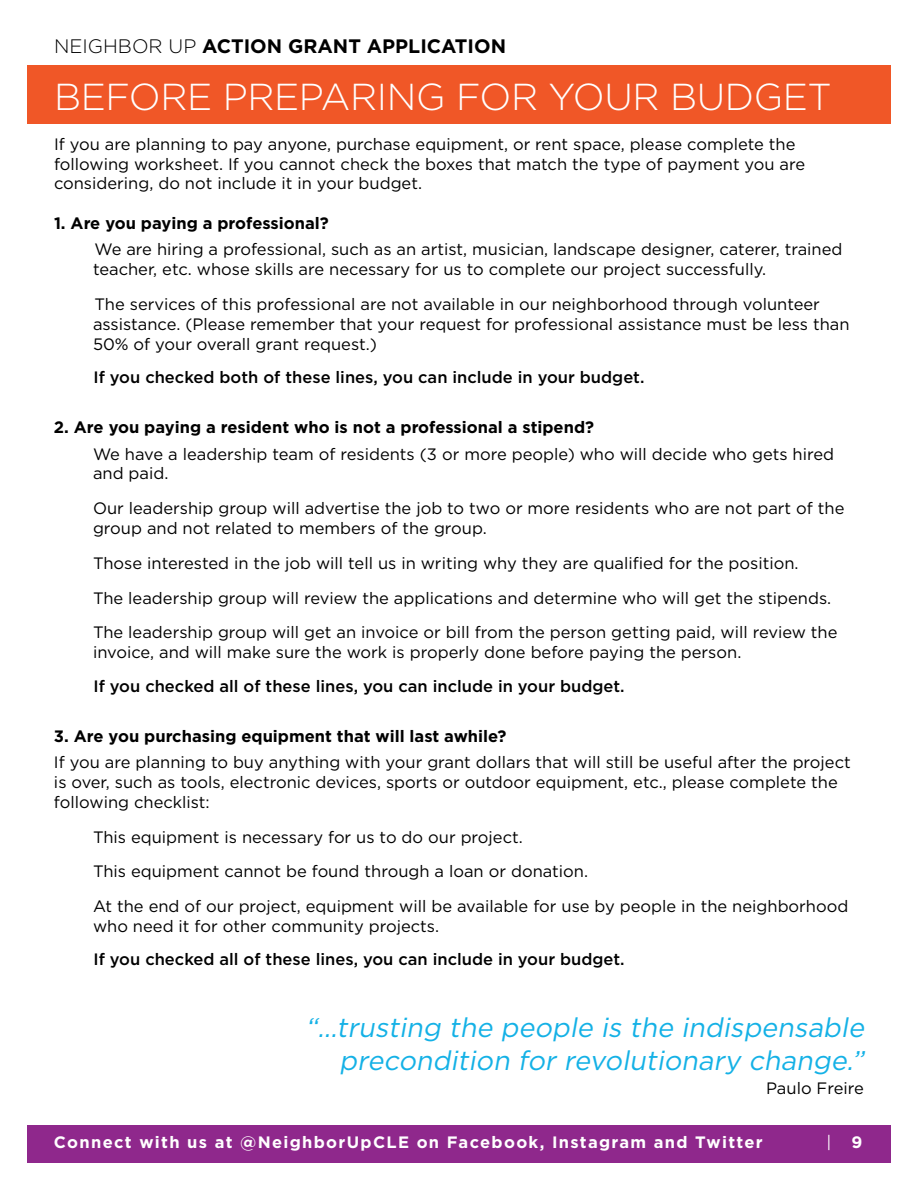
<style>
.page{position:relative;width:918px;height:1188px;background:#fff}
.page>*{position:absolute;margin:0;border:0;box-sizing:border-box;transform-origin:0 0}
.t1{font:300 37.5px "Gotham HTF";letter-spacing:-.01em;color:#fff}
.t2{font:italic 27px/32.4px "Gotham";color:#14b1e6;text-align:right}
.t3{font:700 19.5px "Gotham HTF";color:#000}
.t4{font:16.5px/19.8px "Gotham";color:#000}
.t5{font:500 16.5px "Gotham";color:#000}
.t6{font:700 16.5px "Gotham";color:#000}
.t7{font:700 16.5px "Gotham HTF";letter-spacing:.08em;color:#fff}
.t8{font:16.5px "Gotham";color:#fff}
.s1{font-weight:300}
.s2{font-family:"Gotham HTF";font-weight:700}
</style>
<div class="page">
<div style="left:27px;top:1125px;width:864px;height:38px;background:#8f288c"></div>
<div style="left:27px;top:65px;width:864px;height:58px;background:#f05727"></div>
<p class="t3" style="left:54px;top:35px;width:454px"><span class="s1">NEIGHBOR UP</span> ACTION GRANT APPLICATION</p>
<h1 class="t1" style="left:54px;top:76px;width:779px">BEFORE PREPARING FOR YOUR BUDGET</h1>
<p class="t4" style="left:54px;top:134px;width:753px">If you are planning to pay anyone, purchase equipment, or rent space, please complete the following worksheet. If you cannot check the boxes that match the type of payment you are considering, do not include it in your budget.</p>
<p class="t6" style="left:54px;top:212px;width:276px">1. Are you paying a professional?</p>
<p class="t4" style="left:93px;top:239px;width:751px">We are hiring a professional, such as an artist, musician, landscape designer, caterer, trained teacher, etc. whose skills are necessary for us to complete our project successfully.</p>
<p class="t4" style="left:93px;top:294px;width:758px">The services of this professional are not available in our neighborhood through volunteer assistance. (Please remember that your request for professional assistance must be less than<br>50% of your overall grant request.)</p>
<p class="t5" style="left:94px;top:366px;width:552px">If you checked both of these lines, you can include in your budget.</p>
<p class="t6" style="left:54px;top:416px;width:542px">2. Are you paying a resident who is not a professional a stipend?</p>
<p class="t4" style="left:93px;top:444px;width:743px">We have a leadership team of residents (3 or more people) who will decide who gets hired and paid.</p>
<p class="t4" style="left:93px;top:498px;width:753px">Our leadership group will advertise the job to two or more residents who are not part of the group and not related to members of the group.</p>
<p class="t4" style="left:93px;top:545px;width:746px;line-height:34.8px">Those interested in the job will tell us in writing why they are qualified for the position.<br>The leadership group will review the applications and determine who will get the stipends.<br>The leadership group will get an invoice or bill from the person getting paid, will review the</p>
<p class="t4" style="left:93px;top:642px;width:650px">invoice, and will make sure the work is properly done before paying the person.</p>
<p class="t5" style="left:94px;top:675px;width:533px">If you checked all of these lines, you can include in your budget.</p>
<p class="t6" style="left:54px;top:725px;width:454px">3. Are you purchasing equipment that will last awhile?</p>
<p class="t4" style="left:54px;top:752px;width:798px">If you are planning to buy anything with your grant dollars that will still be useful after the project is over, such as tools, electronic devices, sports or outdoor equipment, etc., please complete the following checklist:</p>
<p class="t4" style="left:93px;top:819px;width:757px;line-height:34.8px">This equipment is necessary for us to do our project.<br>This equipment cannot be found through a loan or donation.<br>At the end of our project, equipment will be available for use by people in the neighborhood</p>
<p class="t4" style="left:93px;top:916px;width:348px">who need it for other community projects.</p>
<p class="t5" style="left:94px;top:949px;width:533px">If you checked all of these lines, you can include in your budget.</p>
<h2 class="t2" style="left:306px;top:1011px;width:566px">“…trusting the people is the indispensable precondition for revolutionary change.”</h2>
<p class="t4" style="left:766px;top:1078px;width:99px">Paulo Freire</p>
<p class="t7" style="left:54px;top:1133px;width:710px">Connect with us at @NeighborUpCLE on Facebook, Instagram and Twitter</p>
<p class="t8" style="left:826px;top:1131px;width:38px">| <span class="s2">9</span></p>
</div>
